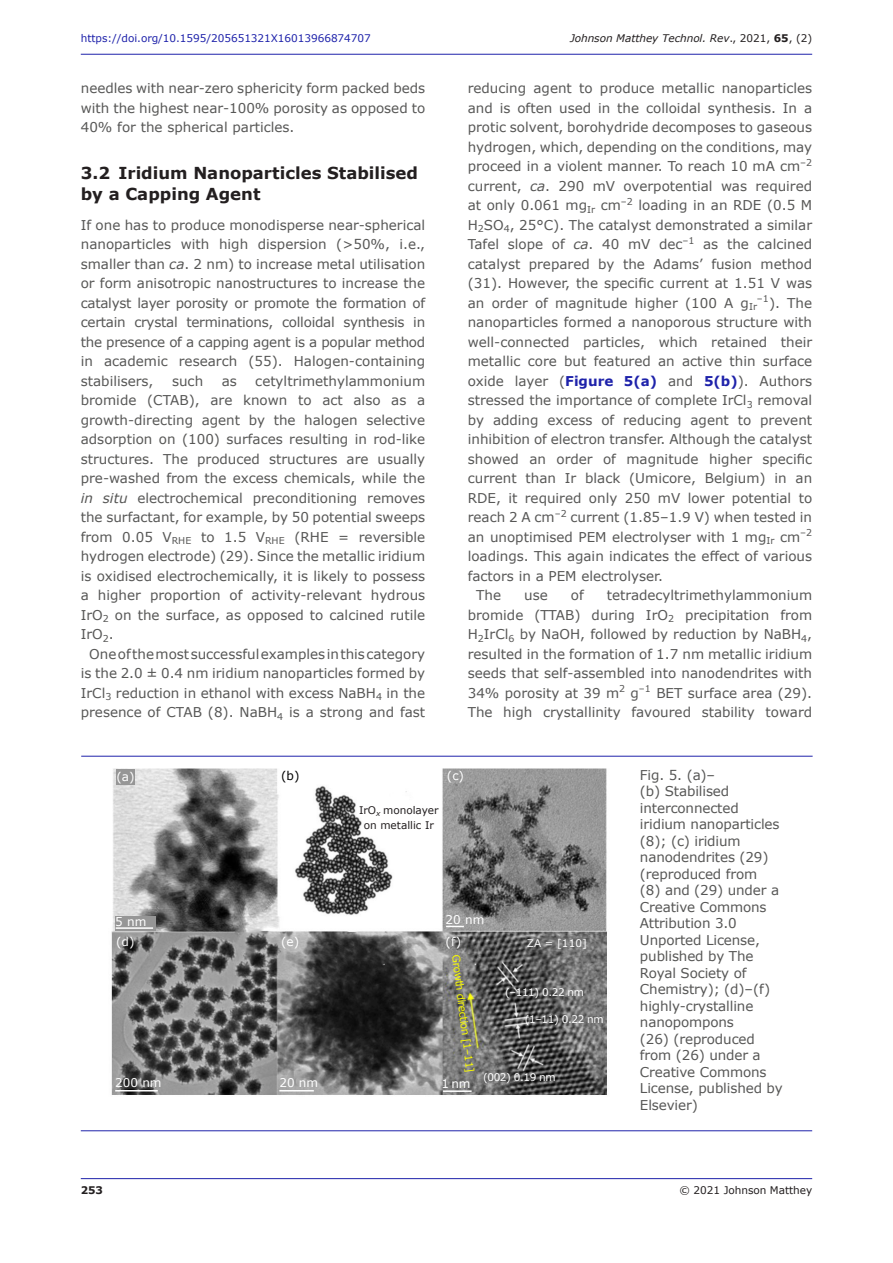
<style>
.page{position:relative;width:893px;height:1263px;background:#fff}
.page>*{position:absolute;margin:0;border:0;box-sizing:border-box;transform-origin:0 0}
.Bodytext_subhead_2{font:700 16.5px/21px "Verdana";color:#231f20}
.Bodytext_indent{font:13.5px/19.5px "Verdana";color:#575756;text-align:justify}
.Bodytext_fullout{font:13.5px/19.5px "Verdana";color:#575756;text-align:justify}
.Captions_for_pic_drg{font:13.5px/16.5px "Verdana";letter-spacing:-.01em;color:#575756}
._22_figure_annotatio{font:12px "Verdana";color:#fff}
._22_figure_annotatio-2{font:12px "Verdana";color:#000}
.t1{font:10.5px "Verdana";letter-spacing:-.005em;color:#1e22aa}
._22_figure_annotatio-3{font:10.5px/15px "Verdana";letter-spacing:-.005em;color:#231f20;text-align:center}
._22_figure_annotatio-4{font:10.5px "Verdana";letter-spacing:-.04em;color:#fff}
.t2{font:italic 10.5px "Verdana";letter-spacing:-.005em;color:#231f20}
._22_figure_annotatio-5{font:10.5px "Verdana";color:#fbfc01}
.t3{font:700 10.5px "Verdana";color:#231f20}
.s1{font-style:normal}
.s2{font-weight:700;font-style:normal}
.s3{font-style:italic}
.s4{font-weight:700;color:#1e22aa}
</style>
<div class="page">
<hr style="left:81px;top:1178px;width:731px;height:1px;background:#1e22aa">
<hr style="left:81px;top:54px;width:731px;height:1px;background:#1e22aa">
<img style="left:111px;top:768px;width:496px;height:327px">
<div style="left:115px;top:916px;width:41px;height:14px;background:#969696"></div>
<div style="left:116px;top:769px;width:19px;height:16px;background:#969696"></div>
<svg style="left:446px;top:926px;width:18px;height:1px"></svg>
<hr style="left:115px;top:1090px;width:43px;height:1px;background:#fff">
<hr style="left:279px;top:1090px;width:35px;height:1px;background:#fff">
<hr style="left:443px;top:1090px;width:29px;height:2px;background:#fff">
<hr style="left:81px;top:756px;width:732px;height:1px;background:#1e22aa">
<hr style="left:81px;top:1130px;width:731px;height:1px;background:#1e22aa">
<hr style="left:116px;top:927px;width:37px;height:2px;background:#fff">
<p class="t1" style="left:81px;top:31px;width:291px">https://doi.org/10.1595/205651321X16013966874707</p>
<p class="t2" style="left:570px;top:31px;width:244px">Johnson Matthey Technol. Rev<span class="s1">., 2021,</span> <span class="s2">65</span><span class="s1">, (2)</span></p>
<p class="Bodytext_indent" style="left:81px;top:78px;width:346px">needles with near-zero sphericity form packed beds with the highest near-100% porosity as opposed to 40% for the spherical particles.</p>
<p class="Bodytext_subhead_2" style="left:81px;top:162px;width:339px">3.2 Iridium Nanoparticles Stabilised by a Capping Agent</p>
<p class="Bodytext_fullout" style="left:81px;top:215px;width:346px">If one has to produce monodisperse near-spherical nanoparticles with high dispersion (&gt;50%, i.e., smaller than <span class="s3">ca</span>. 2 nm) to increase metal utilisation or form anisotropic nanostructures to increase the catalyst layer porosity or promote the formation of certain crystal terminations, colloidal synthesis in the presence of a capping agent is a popular method in academic research (55). Halogen-containing stabilisers,</p>
<p class="Bodytext_indent" style="left:468px;top:78px;width:346px">reducing agent to produce metallic nanoparticles and is often used in the colloidal synthesis. In a protic solvent, borohydride decomposes to gaseous hydrogen, which, depending on the conditions, may proceed in a violent manner. To reach 10 mA cm<sup>–2 </sup>current, <span class="s3">ca</span>. 290 mV overpotential was required at only 0.061 mg<sub>Ir</sub> cm<sup>–2</sup> loading in an RDE (0.5 M H<sub>2</sub>SO<sub>4</sub>, 25°C). The catalyst demonstrated a similar Tafel slope of <span class="s3">ca</span>. 40 mV dec<sup>–1</sup> as the calcined catalyst prepared by the Adams’ fusion method (31). However, the specific current at 1.51 V was an order of magnitude higher (100 A g<sub>Ir</sub><sup>–1</sup>). The nanoparticles formed a nanoporous structure with well-connected particles, which retained their metallic core but featured an active thin surface oxide layer (<span class="s4">Figure 5(a)</span> and <span class="s4">5(b)</span>). Authors stressed the importance of complete IrCl<sub>3</sub> removal by adding excess of reducing agent to prevent inhibition of electron transfer. Although the catalyst showed an order of magnitude higher specific current than Ir black (Umicore, Belgium) in an RDE, it required only 250 mV lower potential to reach 2 A cm<sup>–2</sup> current (1.85–1.9 V) when tested in an unoptimised PEM electrolyser with 1 mg<sub>Ir</sub> cm<sup>–2 </sup>loadings. This again indicates the effect of various factors in a PEM electrolyser.</p>
<p class="Bodytext_indent" style="left:476px;top:585px;width:26px">The</p>
<p class="Bodytext_indent" style="left:524px;top:585px;width:25px">use</p>
<p class="Bodytext_indent" style="left:571px;top:585px;width:14px">of</p>
<p class="Bodytext_fullout" style="left:81px;top:371px;width:346px;text-indent:175px">cetyltrimethylammonium bromide (CTAB), are known to act also as a growth-directing agent by the halogen selective adsorption on (100) surfaces resulting in rod-like structures. The produced structures are usually pre-washed from the excess chemicals, while the <span class="s3">in situ</span> electrochemical preconditioning removes the surfactant, for example, by 50 potential sweeps from 0.05 V<sub>RHE</sub> to 1.5 V<sub>RHE</sub> (RHE = reversible hydrogen electrode) (29). Since the metallic iridium is oxidised electrochemically, it is likely to possess a higher proportion of activity-relevant hydrous IrO<sub>2</sub> on the surface, as opposed to calcined rutile IrO<sub>2</sub>.</p>
<p class="Bodytext_indent" style="left:81px;top:644px;width:346px;text-indent:9px">One of the most successful examples in this category is the 2.0 ± 0.4 nm iridium nanoparticles formed by IrCl<sub>3</sub> reduction in ethanol with excess NaBH<sub>4</sub> in the presence of CTAB (8). NaBH<sub>4</sub> is a strong and fast</p>
<p class="Bodytext_fullout" style="left:172px;top:371px;width:33px">such</p>
<p class="Bodytext_fullout" style="left:222px;top:371px;width:17px">as</p>
<p class="Bodytext_indent" style="left:468px;top:585px;width:346px;text-indent:139px">tetradecyltrimethylammonium bromide (TTAB) during IrO<sub>2</sub> precipitation from H<sub>2</sub>IrCl<sub>6</sub> by NaOH, followed by reduction by NaBH<sub>4</sub>, resulted in the formation of 1.7 nm metallic iridium seeds that self-assembled into nanodendrites with 34% porosity at 39 m<sup>2</sup> g<sup>–1</sup> BET surface area (29).<br>The high crystallinity favoured stability toward</p>
<p class="_22_figure_annotatio" style="left:116px;top:768px;width:20px">(a)</p>
<p class="_22_figure_annotatio-2" style="left:281px;top:767px;width:20px">(b)</p>
<p class="_22_figure_annotatio" style="left:447px;top:767px;width:19px">(c)</p>
<p class="_22_figure_annotatio" style="left:115px;top:913px;width:33px">5 nm</p>
<p class="_22_figure_annotatio-3" style="left:359px;top:803px;width:81px">IrO<sub>x</sub> monolayer on metallic Ir</p>
<p class="_22_figure_annotatio" style="left:446px;top:911px;width:40px">20 nm</p>
<p class="_22_figure_annotatio" style="left:116px;top:934px;width:20px">(d)</p>
<p class="_22_figure_annotatio" style="left:281px;top:934px;width:20px">(e)</p>
<p class="_22_figure_annotatio" style="left:446px;top:934px;width:17px">(f)</p>
<p class="_22_figure_annotatio-5" style="left:463px;top:954px;width:120px;rotate:83deg">Growth direction [1–11]</p>
<p class="_22_figure_annotatio" style="left:115px;top:1075px;width:48px">200 nm</p>
<p class="_22_figure_annotatio" style="left:279px;top:1075px;width:40px">20 nm</p>
<p class="_22_figure_annotatio" style="left:441px;top:1075px;width:31px">1 nm</p>
<p class="_22_figure_annotatio-4" style="left:527px;top:936px;width:61px">ZA = [110]</p>
<p class="_22_figure_annotatio-4" style="left:505px;top:985px;width:80px">(–111) 0.22 nm</p>
<p class="_22_figure_annotatio-4" style="left:525px;top:1012px;width:80px">(1–11) 0.22 nm</p>
<p class="_22_figure_annotatio-4" style="left:483px;top:1069px;width:74px">(002) 0.19 nm</p>
<p class="Captions_for_pic_drg" style="left:640px;top:767px;width:144px">Fig. 5. (a)–<br>(b) Stabilised interconnected iridium nanoparticles (8); (c) iridium nanodendrites (29) (reproduced from<br>(8) and (29) under a<br>Creative Commons<br>Attribution 3.0<br>Unported License, published by The<br>Royal Society of<br>Chemistry); (d)–(f) highly-crystalline nanopompons<br>(26) (reproduced from (26) under a<br>Creative Commons<br>License, published by<br>Elsevier)</p>
<p class="t3" style="left:81px;top:1183px;width:24px">253</p>
<p class="_22_figure_annotatio-3" style="left:679px;top:1183px;width:134px">© 2021 Johnson Matthey</p>
</div>
